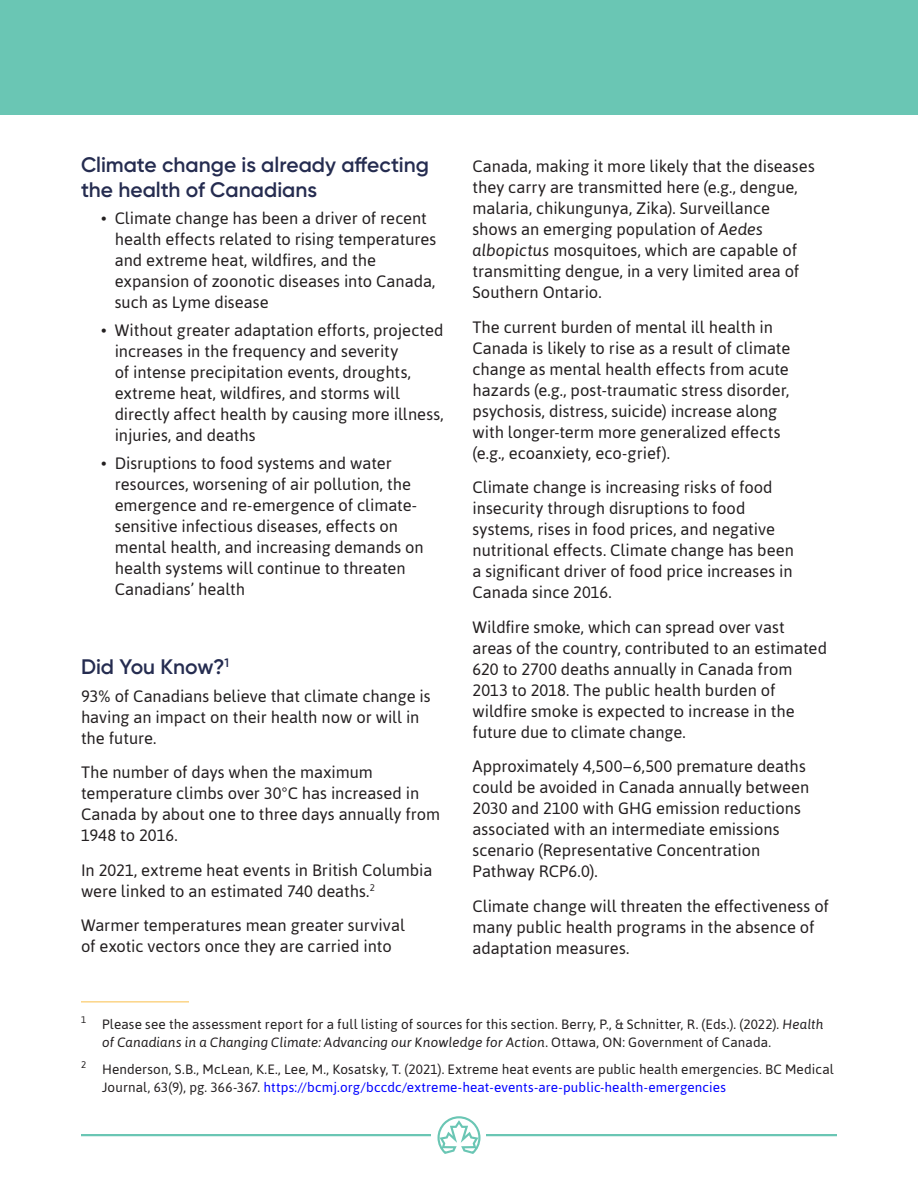
<style>
.page{position:relative;width:918px;height:1188px;background:#fff}
.page>*{position:absolute;margin:0;border:0;box-sizing:border-box;transform-origin:0 0}
.t1{font:600 21px/25.2px "Gilroy";color:#252c50}
.Body{font:16.5px/21px "Asap";color:#231f20}
.Footnote{font:13.5px/18px "Asap";letter-spacing:.01em;color:#231f20}
.s1{font-style:italic}
.s2{color:#00f}
</style>
<div class="page">
<div style="left:0;top:0;width:918px;height:114px;background:#6ac6b4"></div>
<hr style="left:81px;top:1134px;width:756px;height:2px;background:#6ac6b4">
<div style="left:432px;top:1116px;width:54px;height:38px;background:#fff"></div>
<svg style="left:437px;top:1116px;width:44px;height:38px"></svg>
<hr style="left:81px;top:1002px;width:108px;height:1px;background:#fabf4a">
<h3 class="t1" style="left:81px;top:151px;width:350px">Climate change is already affecting the health of Canadians</h3>
<p class="Body" style="left:115px;top:208px;width:323px;text-indent:-14px">• Climate change has been a driver of recent health effects related to rising temperatures and extreme heat, wildfires, and the expansion of zoonotic diseases into Canada, such as Lyme disease</p>
<p class="Body" style="left:115px;top:319px;width:331px;text-indent:-14px">• Without greater adaptation efforts, projected increases in the frequency and severity<br>of intense precipitation events, droughts, extreme heat, wildfires, and storms will directly affect health by causing more illness, injuries, and deaths</p>
<p class="Body" style="left:115px;top:452px;width:311px;text-indent:-14px">• Disruptions to food systems and water resources, worsening of air pollution, the emergence and re-emergence of climate&shy;sensitive infectious diseases, effects on mental health, and increasing demands on health systems will continue to threaten Canadians’ health</p>
<h3 class="t1" style="left:81px;top:654px;width:149px">Did You Know?<sup>1</sup></h3>
<p class="Body" style="left:81px;top:685px;width:351px">93% of Canadians believe that climate change is having an impact on their health now or will in the future.</p>
<p class="Body" style="left:81px;top:762px;width:361px">The number of days when the maximum temperature climbs over 30°C has increased in Canada by about one to three days annually from 1948 to 2016.</p>
<p class="Body" style="left:81px;top:859px;width:353px">In 2021, extreme heat events in British Columbia were linked to an estimated 740 deaths.<sup>2</sup></p>
<p class="Body" style="left:81px;top:915px;width:325px">Warmer temperatures mean greater survival of exotic vectors once they are carried into</p>
<p class="Body" style="left:472px;top:155px;width:344px">Canada, making it more likely that the diseases they carry are transmitted here (e.g., dengue, malaria, chikungunya, Zika). Surveillance shows an emerging population of <span class="s1">Aedes albopictus</span> mosquitoes, which are capable of transmitting dengue, in a very limited area of Southern Ontario.</p>
<p class="Body" style="left:472px;top:316px;width:319px">The current burden of mental ill health in Canada is likely to rise as a result of climate change as mental health effects from acute hazards (e.g., post-traumatic stress disorder, psychosis, distress, suicide) increase along with longer-term more generalized effects (e.g., ecoanxiety, eco-grief).</p>
<p class="Body" style="left:472px;top:476px;width:323px">Climate change is increasing risks of food insecurity through disruptions to food systems, rises in food prices, and negative nutritional effects. Climate change has been a significant driver of food price increases in Canada since 2016.</p>
<p class="Body" style="left:472px;top:616px;width:356px">Wildfire smoke, which can spread over vast areas of the country, contributed to an estimated 620 to 2700 deaths annually in Canada from 2013 to 2018. The public health burden of wildfire smoke is expected to increase in the future due to climate change.</p>
<p class="Body" style="left:472px;top:755px;width:338px">Approximately 4,500–6,500 premature deaths could be avoided in Canada annually between 2030 and 2100 with GHG emission reductions associated with an intermediate emissions scenario (Representative Concentration Pathway RCP6.0).</p>
<p class="Body" style="left:472px;top:895px;width:358px">Climate change will threaten the effectiveness of many public health programs in the absence of adaptation measures.</p>
<p class="Footnote" style="left:102px;top:1015px;width:723px;text-indent:-21px"><sup>1</sup> Please see the assessment report for a full listing of sources for this section. Berry, P., &amp; Schnitter, R. (Eds.). (2022). <span class="s1">Health of Canadians in a Changing Climate: Advancing our Knowledge for Action</span>. Ottawa, ON: Government of Canada.</p>
<p class="Footnote" style="left:102px;top:1060px;width:733px;text-indent:-21px"><sup>2</sup> Henderson, S.B., McLean, K.E., Lee, M., Kosatsky, T. (2021). Extreme heat events are public health emergencies. BC Medical<br>Journal, 63(9), pg. 366-367. <span class="s2">https://bcmj.org/bccdc/extreme-heat-events-are-public-health-emergencies</span></p>
</div>
